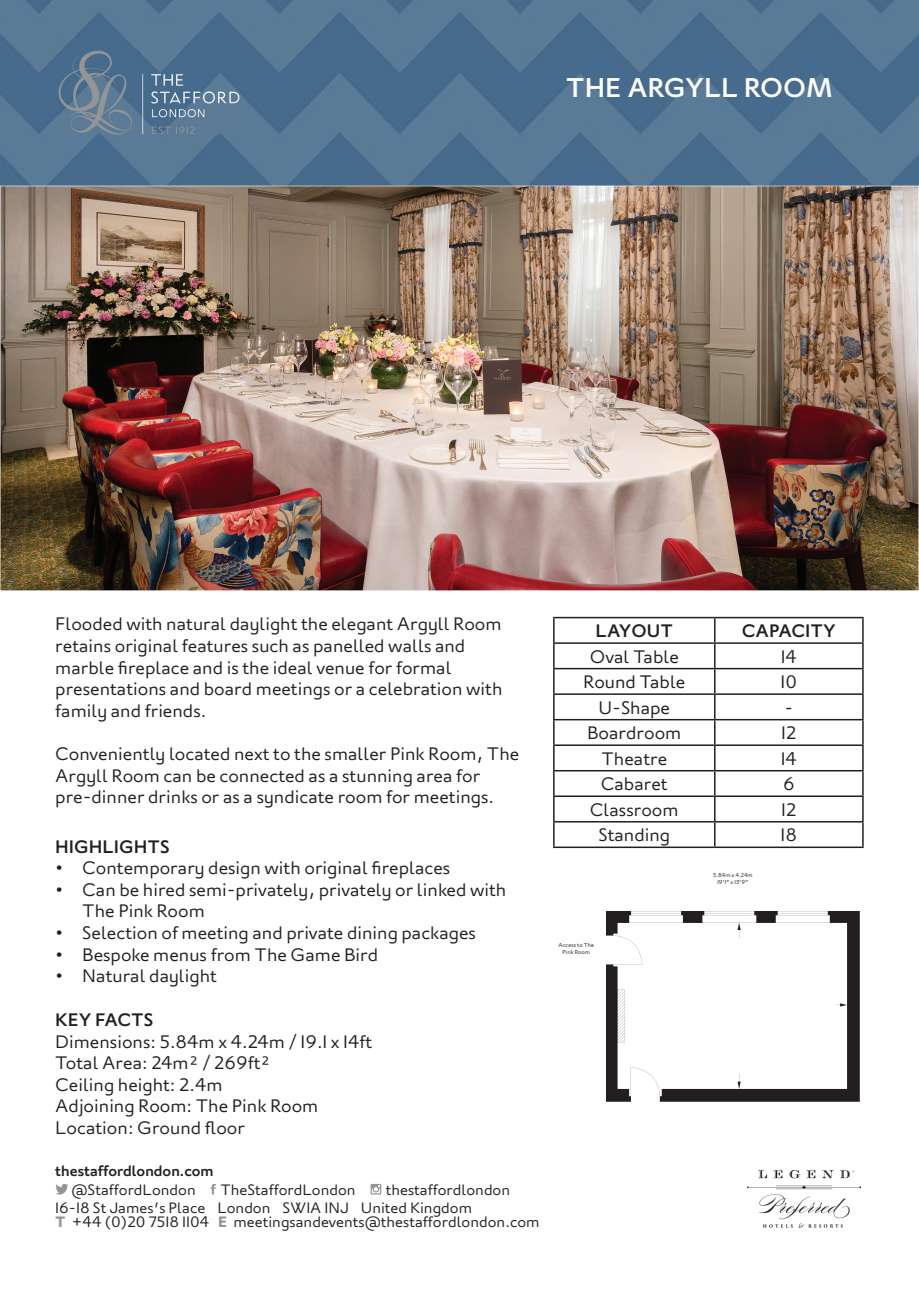
<style>
.page{position:relative;width:919px;height:1289px;background:#fff}
.page>*{position:absolute;margin:0;border:0;box-sizing:border-box;transform-origin:0 0}
.t1{font:500 27px "London";color:#fbfbfc}
.t2{font:300 18px/21.6px "London";color:#231f20}
.t3{font:500 18px "London";color:#231f20}
.t4{font:300 15px/18.5px "London";color:#231f20}
.t5{font:500 15px "London";color:#231f20}
.t6{font:300 5.7px/6.9px "London";color:#231f20;text-align:center}
.s1{font-weight:700;color:#939598}
</style>
<div class="page">
<svg style="left:55px;top:1184px;width:13px;height:10px"></svg>
<svg style="left:211px;top:1184px;width:5px;height:10px"></svg>
<svg style="left:370px;top:1184px;width:11px;height:10px"></svg>
<img style="left:747px;top:1170px;width:113px;height:57px">
<img style="left:0;top:0;width:918px;height:589px">
<svg style="left:606px;top:911px;width:253px;height:190px"></svg>
<hr style="left:553px;top:617px;width:161px;height:1px;background:#231f20">
<hr style="left:714px;top:617px;width:149px;height:1px;background:#231f20">
<hr style="left:553px;top:642px;width:161px;height:2px;background:#231f20">
<hr style="left:714px;top:642px;width:149px;height:2px;background:#231f20">
<hr style="left:553px;top:668px;width:161px;height:1px;background:#231f20">
<hr style="left:714px;top:668px;width:149px;height:1px;background:#231f20">
<hr style="left:553px;top:693px;width:161px;height:2px;background:#231f20">
<hr style="left:714px;top:693px;width:149px;height:2px;background:#231f20">
<hr style="left:553px;top:719px;width:161px;height:1px;background:#231f20">
<hr style="left:714px;top:719px;width:149px;height:1px;background:#231f20">
<hr style="left:553px;top:744px;width:161px;height:2px;background:#231f20">
<hr style="left:714px;top:744px;width:149px;height:2px;background:#231f20">
<hr style="left:553px;top:770px;width:161px;height:1px;background:#231f20">
<hr style="left:714px;top:770px;width:149px;height:1px;background:#231f20">
<hr style="left:553px;top:795px;width:161px;height:2px;background:#231f20">
<hr style="left:714px;top:795px;width:149px;height:2px;background:#231f20">
<hr style="left:553px;top:821px;width:161px;height:1px;background:#231f20">
<svg style="left:553px;top:618px;width:1px;height:228px"></svg>
<hr style="left:714px;top:821px;width:149px;height:1px;background:#231f20">
<svg style="left:714px;top:618px;width:1px;height:228px"></svg>
<svg style="left:862px;top:618px;width:1px;height:228px"></svg>
<hr style="left:553px;top:846px;width:161px;height:2px;background:#231f20">
<hr style="left:714px;top:846px;width:149px;height:2px;background:#231f20">
<img style="left:57px;top:50px;width:183px;height:85px">
<h1 class="t1" style="left:566px;top:71px;width:268px">THE ARGYLL ROOM</h1>
<p class="t2" style="left:55px;top:613px;width:448px">Flooded with natural daylight the elegant Argyll Room retains original features such as panelled walls and marble fireplace and is the ideal venue for formal presentations and board meetings or a celebration with family and friends.</p>
<p class="t2" style="left:55px;top:742px;width:465px">Conveniently located next to the smaller Pink Room, The<br>Argyll Room can be connected as a stunning area for pre-dinner drinks or as a syndicate room for meetings.</p>
<p class="t3" style="left:55px;top:835px;width:116px">HIGHLIGHTS</p>
<p class="t2" style="left:55px;top:856px;width:396px">• Contemporary design with original fireplaces</p>
<p class="t2" style="left:82px;top:878px;width:425px;text-indent:-27px">• Can be hired semi-privately, privately or linked with<br>The Pink Room</p>
<p class="t2" style="left:55px;top:921px;width:422px">• Selection of meeting and private dining packages</p>
<p class="t2" style="left:55px;top:943px;width:324px">• Bespoke menus from The Game Bird</p>
<p class="t2" style="left:55px;top:964px;width:163px">• Natural daylight</p>
<p class="t3" style="left:55px;top:1008px;width:99px">KEY FACTS</p>
<p class="t2" style="left:55px;top:1030px;width:318px">Dimensions: 5.84m x 4.24m / 19.1 x 14ft<br>Total Area: 24m² / 269ft²<br>Ceiling height: 2.4m<br>Adjoining Room: The Pink Room<br>Location: Ground floor</p>
<p class="t5" style="left:55px;top:1161px;width:160px">thestaffordlondon.com</p>
<p class="t4" style="left:71px;top:1179px;width:126px">@StaffordLondon</p>
<p class="t4" style="left:220px;top:1179px;width:137px">TheStaffordLondon</p>
<p class="t4" style="left:55px;top:1179px;width:456px;text-indent:330px">thestaffordlondon<br>16-18 St James’s Place London SW1A 1NJ United Kingdom</p>
<p class="t4" style="left:55px;top:1212px;width:486px"><span class="s1">T</span> +44 (0)20 7518 1104 <span class="s1">E</span> meetingsandevents@thestaffordlondon.com</p>
<p class="t3" style="left:595px;top:619px;width:79px">LAYOUT</p>
<p class="t3" style="left:741px;top:619px;width:95px">CAPACITY</p>
<p class="t2" style="left:589px;top:645px;width:90px">Oval Table</p>
<p class="t2" style="left:780px;top:645px;width:18px">14</p>
<p class="t2" style="left:583px;top:670px;width:104px">Round Table</p>
<p class="t2" style="left:780px;top:670px;width:18px">10</p>
<p class="t2" style="left:598px;top:696px;width:73px">U-Shape</p>
<p class="t2" style="left:784px;top:696px;width:10px">-</p>
<p class="t2" style="left:587px;top:721px;width:96px">Boardroom</p>
<p class="t2" style="left:781px;top:721px;width:17px">12</p>
<p class="t2" style="left:601px;top:747px;width:67px">Theatre</p>
<p class="t2" style="left:780px;top:747px;width:18px">14</p>
<p class="t2" style="left:601px;top:772px;width:68px">Cabaret</p>
<p class="t2" style="left:783px;top:772px;width:13px">6</p>
<p class="t2" style="left:590px;top:798px;width:90px">Classroom</p>
<p class="t2" style="left:781px;top:798px;width:17px">12</p>
<p class="t2" style="left:598px;top:823px;width:73px">Standing</p>
<p class="t2" style="left:780px;top:823px;width:18px">18</p>
<p class="t6" style="left:558px;top:941px;width:37px">Access to The<br>Pink Room</p>
<p class="t6" style="left:713px;top:871px;width:41px">5.84m x 4.24m<br>19’1” x 13’9”</p>
</div>
